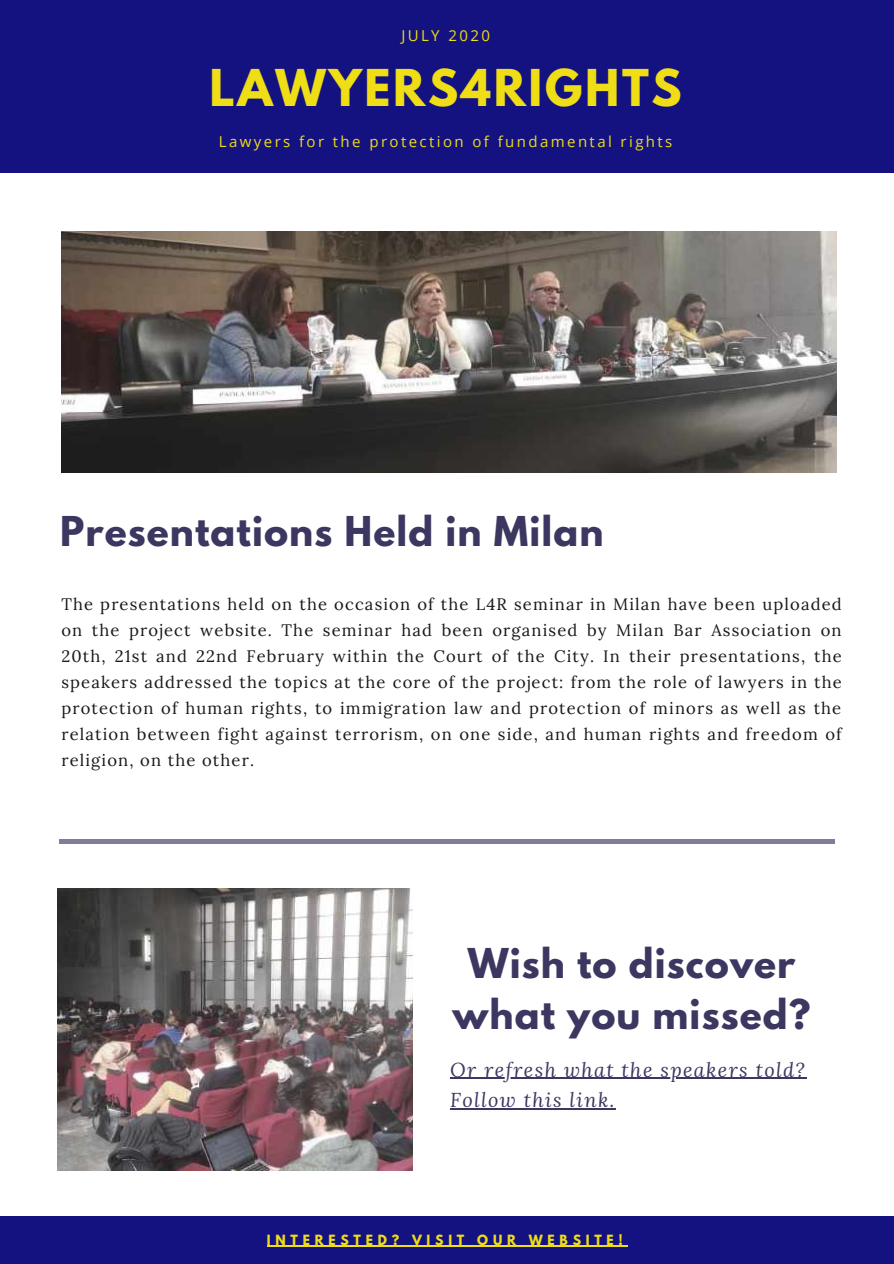
<style>
.page{position:relative;width:894px;height:1264px;background:#fff}
.page>*{position:absolute;margin:0;border:0;box-sizing:border-box;transform-origin:0 0}
.t1{font:700 45px "League Spartan";letter-spacing:.06em;color:#efdd16}
.t2{font:700 36.45px/50.7px "League Spartan";letter-spacing:.03em;color:#3b3760;text-align:center}
.t3{font:italic 19.8px/30.5px "Lora";letter-spacing:.07em;color:#3b3760}
.t4{font:16.5px/26px "Lora";letter-spacing:.07em;color:#191919;text-align:justify}
.t5{font:15px "Open Sans";letter-spacing:.16em;color:#efdd16}
.t6{font:700 12.45px "League Spartan";letter-spacing:.38em;color:#efdd16}
</style>
<div class="page">
<hr style="left:60px;top:840px;width:774px;height:3px;background:#3b3760">
<img style="left:61px;top:232px;width:775px;height:241px">
<div style="left:0;top:1216px;width:893px;height:47px;background:#141280"></div>
<hr style="left:267px;top:1245px;width:360px;height:1px;background:#efdd16">
<hr style="left:450px;top:1077px;width:356px;height:1px;background:#3b3760">
<hr style="left:450px;top:1108px;width:165px;height:1px;background:#3b3760">
<img style="left:58px;top:888px;width:354px;height:282px">
<div style="left:0;top:0;width:893px;height:172px;background:#141280"></div>
<p class="t5" style="left:401px;top:25px;width:90px">JULY 2020</p>
<h1 class="t1" style="left:209px;top:65px;width:473px">LAWYERS4RIGHTS</h1>
<p class="t5" style="left:219px;top:131px;width:455px">Lawyers for the protection of fundamental rights</p>
<h2 class="t2" style="left:60px;top:511px;width:544px">Presentations Held in Milan</h2>
<p class="t4" style="left:61px;top:591px;width:781px">The presentations held on the occasion of the L4R seminar in Milan have been uploaded on the project website. The seminar had been organised by Milan Bar Association on 20th, 21st and 22nd February within the Court of the City. In their presentations, the speakers addressed the topics at the core of the project: from the role of lawyers in the protection of human rights, to immigration law and protection of minors as well as the relation between fight against terrorism, on one side, and human rights and freedom of religion, on the other.</p>
<h2 class="t2" style="left:452px;top:942px;width:359px">Wish to discover what you missed?</h2>
<p class="t3" style="left:450px;top:1053px;width:356px">Or refresh what the speakers told?<br>Follow this link.</p>
<p class="t6" style="left:267px;top:1233px;width:357px">INTERESTED? VISIT OUR WEBSITE!</p>
</div>
